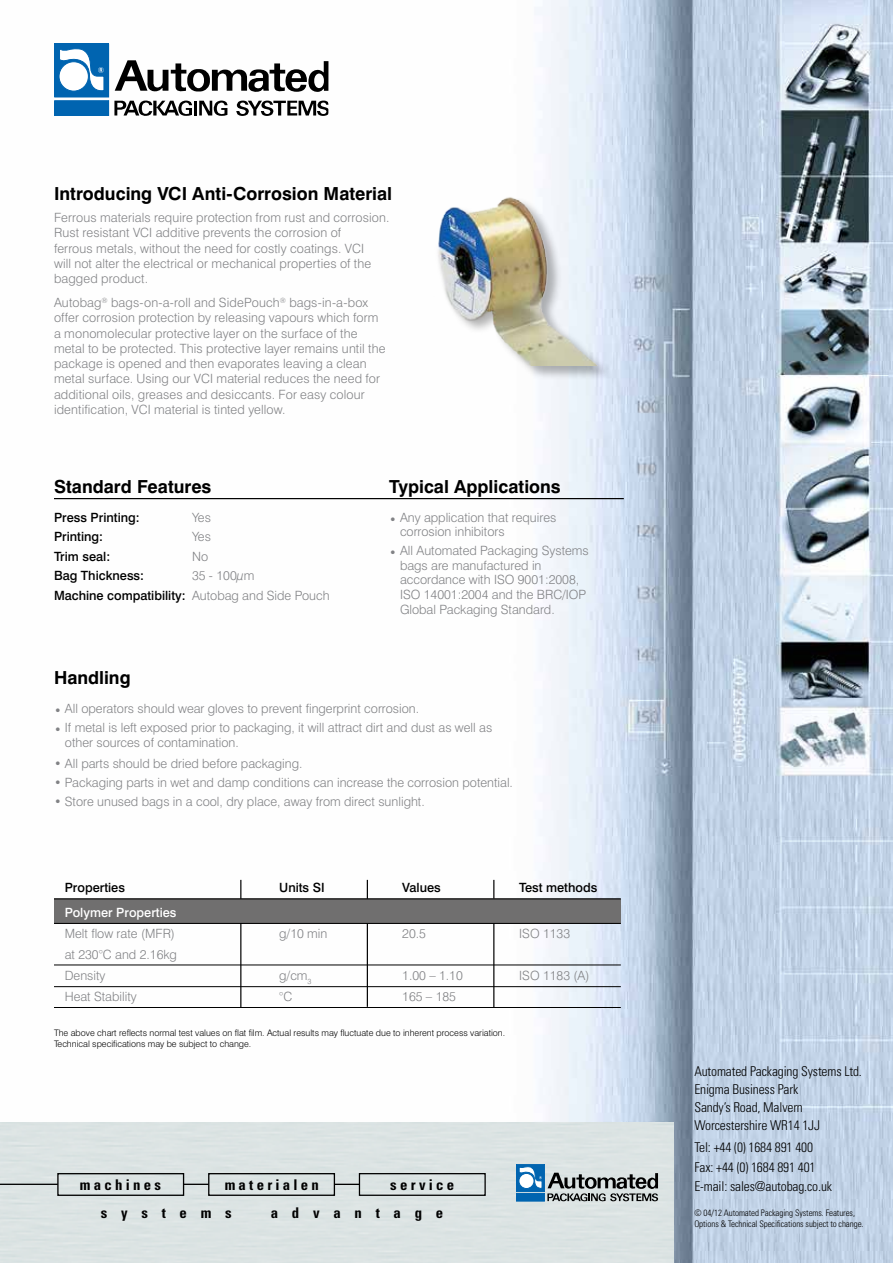
<style>
.page{position:relative;width:893px;height:1263px;background:#fff}
.page>*{position:absolute;margin:0;border:0;box-sizing:border-box;transform-origin:0 0}
.t1{font:700 18px "Swiss 721 BT";color:#000}
.t2{font:700 condensed 14.7px "Univers";letter-spacing:.22em;color:#000}
.t3{font:700 condensed 14.7px "Univers";letter-spacing:.93em;color:#000}
.t4{font:300 condensed 13.5px/18px "Univers";letter-spacing:-.01em;color:#000}
.t5{font:300 12.75px/15.3px "Swiss 721 BT";color:#818285}
.t6{font:500 12.75px "Swiss 721 BT";color:#000}
.t7{font:500 12.75px "Swiss 721 BT";color:#fff}
.t8{font:300 9px/10.8px "Swiss 721 BT";color:#000}
.t9{font:300 condensed 9px/10.8px "Univers";letter-spacing:-.01em;color:#000}
.s1{font-weight:500;color:#000}
</style>
<div class="page">
<img style="left:0;top:0;width:893px;height:1263px">
<div style="left:0;top:1123px;width:674px;height:140px;background:#dce3e3"></div>
<svg style="left:335px;top:1184px;width:24px;height:1px"></svg>
<div style="left:208px;top:1173px;width:127px;height:23px;border:1px solid #000"></div>
<div style="left:359px;top:1173px;width:127px;height:23px;border:1px solid #000"></div>
<div style="left:57px;top:1173px;width:127px;height:23px;border:1px solid #000"></div>
<svg style="left:184px;top:1184px;width:25px;height:1px"></svg>
<hr style="left:0;top:1183px;width:58px;height:2px;background:#000">
<div style="left:54px;top:899px;width:567px;height:24px;background:#706f6f"></div>
<hr style="left:54px;top:898px;width:567px;height:1px;background:#000">
<hr style="left:54px;top:923px;width:567px;height:1px;background:#000">
<hr style="left:54px;top:964px;width:567px;height:1px;background:#000">
<hr style="left:54px;top:986px;width:567px;height:1px;background:#000">
<hr style="left:54px;top:1007px;width:567px;height:1px;background:#000">
<svg style="left:240px;top:880px;width:1px;height:19px"></svg>
<hr style="left:240px;top:923px;width:1px;height:84px;background:#000">
<svg style="left:367px;top:880px;width:1px;height:19px"></svg>
<hr style="left:367px;top:923px;width:1px;height:84px;background:#000">
<svg style="left:493px;top:880px;width:1px;height:18px"></svg>
<hr style="left:493px;top:923px;width:1px;height:84px;background:#000">
<hr style="left:54px;top:498px;width:570px;height:1px;background:#000">
<div style="left:436px;top:197px;width:176px;height:184px;background:#000;opacity:.3"></div>
<img style="left:411px;top:188px;width:211px;height:177px">
<div style="left:516px;top:1164px;width:28px;height:27px;background:#0064b0;border:1px solid #0064b0"></div>
<div style="left:516px;top:1193px;width:28px;height:8px;background:#0064b0"></div>
<svg style="left:519px;top:1166px;width:139px;height:35px;background:#8e9fa9"></svg>
<svg style="left:236px;top:100px;width:92px;height:16px"></svg>
<hr style="left:194px;top:101px;width:3px;height:15px;background:#000">
<svg style="left:199px;top:101px;width:29px;height:15px"></svg>
<svg style="left:114px;top:100px;width:79px;height:16px"></svg>
<svg style="left:115px;top:60px;width:213px;height:32px"></svg>
<div style="left:54px;top:44px;width:55px;height:53px;background:#0064b0"></div>
<div style="left:54px;top:101px;width:55px;height:14px;background:#0064b0"></div>
<div style="left:54px;top:101px;width:55px;height:15px;border:1px solid #0064b0"></div>
<svg style="left:59px;top:48px;width:45px;height:43px"></svg>
<h1 class="t1" style="left:54px;top:183px;width:340px">Introducing VCI Anti-Corrosion Material</h1>
<p class="t5" style="left:54px;top:210px;width:337px">Ferrous materials require protection from rust and corrosion.<br>Rust resistant VCI additive prevents the corrosion of<br>ferrous metals, without the need for costly coatings. VCI<br>will not alter the electrical or mechanical properties of the bagged product.</p>
<p class="t5" style="left:54px;top:295px;width:333px">Autobag<sup>®</sup> bags-on-a-roll and SidePouch<sup>®</sup> bags-in-a-box offer corrosion protection by releasing vapours which form a monomolecular protective layer on the surface of the metal to be protected. This protective layer remains until the package is opened and then evaporates leaving a clean metal surface. Using our VCI material reduces the need for additional oils, greases and desiccants. For easy colour identification, VCI material is tinted yellow.</p>
<h1 class="t1" style="left:54px;top:475px;width:159px">Standard Features</h1>
<p class="t6" style="left:54px;top:509px;width:87px">Press Printing:</p>
<p class="t5" style="left:192px;top:509px;width:20px">Yes</p>
<p class="t6" style="left:54px;top:529px;width:51px">Printing:</p>
<p class="t5" style="left:192px;top:529px;width:20px">Yes</p>
<p class="t6" style="left:54px;top:548px;width:58px">Trim seal:</p>
<p class="t5" style="left:192px;top:548px;width:18px">No</p>
<p class="t6" style="left:54px;top:568px;width:92px">Bag Thickness:</p>
<p class="t5" style="left:54px;top:566px;width:277px;line-height:19.5px;text-indent:138px">35 - 100µm<br><span class="s1">Machine compatibility:</span> Autobag and Side Pouch</p>
<h1 class="t1" style="left:389px;top:475px;width:173px">Typical Applications</h1>
<p class="t5" style="left:400px;top:510px;width:158px;line-height:14.5px;text-indent:-11px">• Any application that requires corrosion inhibitors</p>
<p class="t5" style="left:400px;top:543px;width:190px;line-height:14.7px;text-indent:-11px">• All Automated Packaging Systems bags are manufactured in accordance with ISO 9001:2008,<br>ISO 14001:2004 and the BRC/IOP<br>Global Packaging Standard.</p>
<h1 class="t1" style="left:54px;top:667px;width:78px">Handling</h1>
<p class="t5" style="left:54px;top:701px;width:367px">• All operators should wear gloves to prevent fingerprint corrosion.</p>
<p class="t5" style="left:65px;top:720px;width:429px;text-indent:-11px">• If metal is left exposed prior to packaging, it will attract dirt and dust as well as other sources of contamination.</p>
<p class="t5" style="left:54px;top:756px;width:250px">• All parts should be dried before packaging.</p>
<p class="t5" style="left:54px;top:775px;width:460px">• Packaging parts in wet and damp conditions can increase the corrosion potential.</p>
<p class="t5" style="left:54px;top:794px;width:372px">• Store unused bags in a cool, dry place, away from direct sunlight.</p>
<p class="t6" style="left:65px;top:880px;width:62px">Properties</p>
<p class="t6" style="left:279px;top:880px;width:47px">Units SI</p>
<p class="t6" style="left:402px;top:880px;width:40px">Values</p>
<p class="t6" style="left:519px;top:880px;width:80px">Test methods</p>
<p class="t7" style="left:65px;top:905px;width:113px">Polymer Properties</p>
<p class="t5" style="left:65px;top:926px;width:112px">Melt flow rate (MFR)</p>
<p class="t5" style="left:279px;top:926px;width:50px">g/10 min</p>
<p class="t5" style="left:402px;top:926px;width:25px">20.5</p>
<p class="t5" style="left:519px;top:926px;width:52px">ISO 1133</p>
<p class="t5" style="left:65px;top:944px;width:114px;line-height:21px">at 230°C and 2.16kg<br>Density</p>
<p class="t5" style="left:279px;top:968px;width:34px">g/cm<sub>3</sub></p>
<p class="t5" style="left:402px;top:968px;width:62px">1.00 – 1.10</p>
<p class="t5" style="left:519px;top:968px;width:72px">ISO 1183 (A)</p>
<p class="t5" style="left:65px;top:989px;width:74px">Heat Stability</p>
<p class="t5" style="left:279px;top:989px;width:15px">°C</p>
<p class="t5" style="left:402px;top:989px;width:55px">165 – 185</p>
<p class="t8" style="left:54px;top:1027px;width:453px">The above chart reflects normal test values on flat film. Actual results may fluctuate due to inherent process variation.<br>Technical specifications may be subject to change.</p>
<p class="t2" style="left:80px;top:1175px;width:83px">machines</p>
<p class="t2" style="left:225px;top:1175px;width:96px">materialen</p>
<p class="t2" style="left:390px;top:1175px;width:65px">service</p>
<p class="t3" style="left:101px;top:1203px;width:132px">systems</p>
<p class="t3" style="left:271px;top:1203px;width:174px">advantage</p>
<p class="t4" style="left:694px;top:1062px;width:169px">Automated Packaging Systems Ltd.<br>Enigma Business Park<br>Sandy’s Road, Malvern<br>Worcestershire WR14 1JJ</p>
<p class="t4" style="left:694px;top:1138px;width:139px;line-height:19.5px">Tel: +44 (0) 1684 891 400<br>Fax: +44 (0) 1684 891 401<br>E-mail: sales@autobag.co.uk</p>
<p class="t9" style="left:694px;top:1207px;width:171px">© 04/12 Automated Packaging Systems. Features,<br>Options &amp; Technical Specifications subject to change.</p>
</div>
